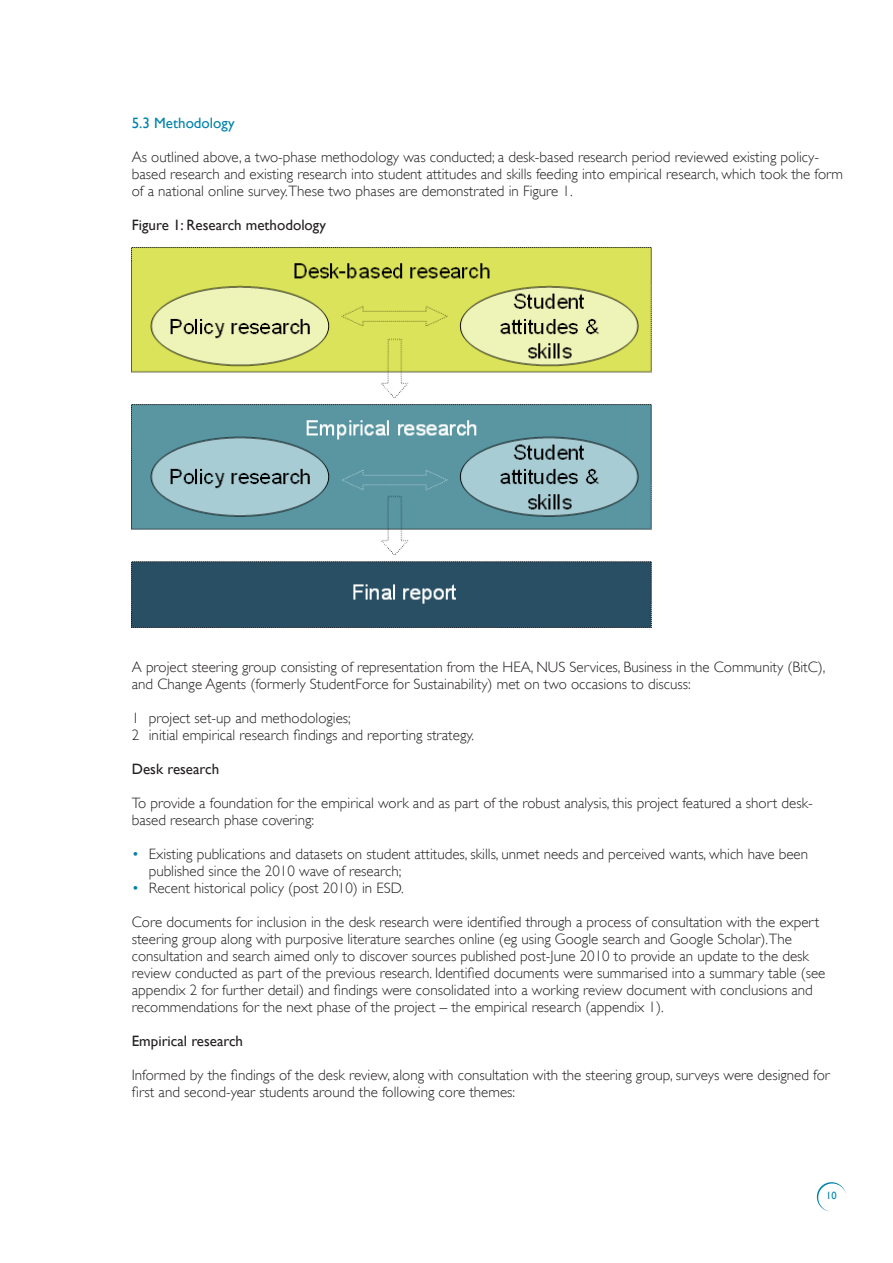
<style>
.page{position:relative;width:893px;height:1263px;background:#fff}
.page>*{position:absolute;margin:0;border:0;box-sizing:border-box;transform-origin:0 0}
.t1{font:300 15px/17px "Gill Sans";color:#231f20}
.t2{font:15px "Gill Sans";color:#231f20}
.t3{font:15px "Gill Sans";color:#0083a9}
.t4{font:10.5px "Gill Sans";color:#0083a9}
.s1{color:#0083a9}
</style>
<div class="page">
<svg style="left:817px;top:1182px;width:29px;height:29px"></svg>
<img style="left:132px;top:247px;width:520px;height:381px">
<p class="t3" style="left:132px;top:114px;width:104px">5.3 Methodology</p>
<p class="t1" style="left:132px;top:148px;width:713px">As outlined above, a two-phase methodology was conducted; a desk-based research period reviewed existing policy&shy;based research and existing research into student attitudes and skills feeding into empirical research, which took the form of a national online survey.These two phases are demonstrated in Figure 1.</p>
<p class="t2" style="left:132px;top:216px;width:196px">Figure 1: Research methodology</p>
<p class="t1" style="left:132px;top:658px;width:695px">A project steering group consisting of representation from the HEA, NUS Services, Business in the Community (BitC), and Change Agents (formerly StudentForce for Sustainability) met on two occasions to discuss:</p>
<p class="t1" style="left:132px;top:709px;width:344px">1 project set-up and methodologies;<br>2 initial empirical research findings and reporting strategy.</p>
<p class="t2" style="left:132px;top:760px;width:89px">Desk research</p>
<p class="t1" style="left:132px;top:794px;width:682px">To provide a foundation for the empirical work and as part of the robust analysis, this project featured a short desk&shy;based research phase covering:</p>
<p class="t1" style="left:149px;top:845px;width:661px;text-indent:-17px"><span class="s1">•</span> Existing publications and datasets on student attitudes, skills, unmet needs and perceived wants, which have been published since the 2010 wave of research;</p>
<p class="t1" style="left:132px;top:879px;width:273px"><span class="s1">•</span> Recent historical policy (post 2010) in ESD.</p>
<p class="t1" style="left:132px;top:913px;width:695px">Core documents for inclusion in the desk research were identified through a process of consultation with the expert steering group along with purposive literature searches online (eg using Google search and Google Scholar).The consultation and search aimed only to discover sources published post-June 2010 to provide an update to the desk review conducted as part of the previous research. Identified documents were summarised into a summary table (see appendix 2 for further detail) and findings were consolidated into a working review document with conclusions and recommendations for the next phase of the project – the empirical research (appendix 1).</p>
<p class="t2" style="left:132px;top:1032px;width:113px">Empirical research</p>
<p class="t1" style="left:132px;top:1067px;width:699px">Informed by the findings of the desk review, along with consultation with the steering group, surveys were designed for first and second-year students around the following core themes:</p>
<p class="t4" style="left:826px;top:1189px;width:12px">10</p>
</div>
